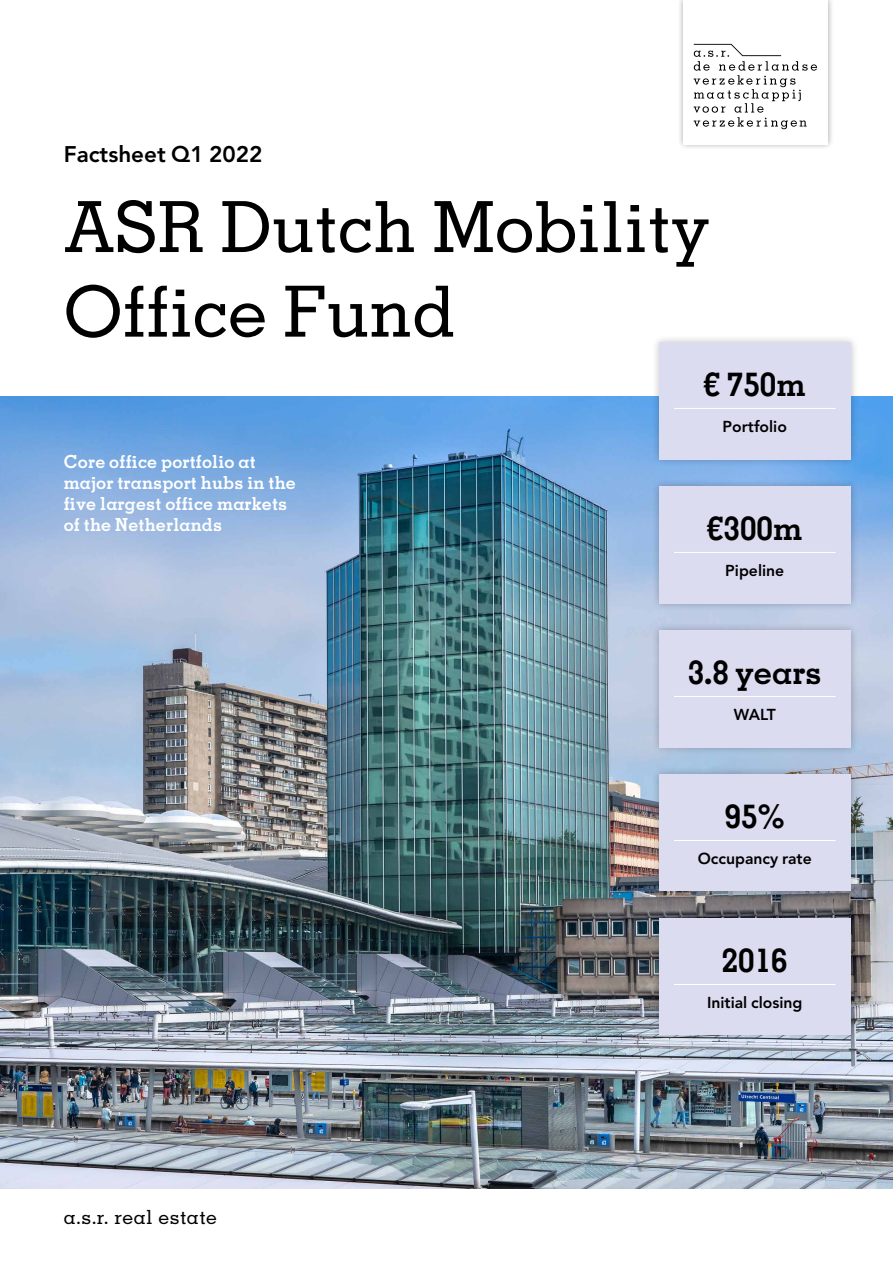
<style>
.page{position:relative;width:893px;height:1263px;background:#fff}
.page>*{position:absolute;margin:0;border:0;box-sizing:border-box;transform-origin:0 0}
.t1{font:500 70.5px/84.6px "Memphis LT Std";color:#000}
.t2{font:700 33px "Memphis LT Std";color:#000}
.t3{font:800 22.5px "Avenir LT Std";color:#000}
.t4{font:500 19.5px "Memphis LT Std";letter-spacing:.025em;color:#000}
.t5{font:700 18px/21px "Memphis LT Std";letter-spacing:.01em;color:#fff}
.t6{font:800 15.75px "Avenir LT Std";color:#000}
</style>
<div class="page">
<img style="left:0;top:396px;width:893px;height:792px">
<div style="left:677px;top:0;width:157px;height:151px;background:#000;opacity:.2"></div>
<div style="left:683px;top:0;width:144px;height:144px;background:#fff"></div>
<svg style="left:694px;top:44px;width:123px;height:85px"></svg>
<div style="left:651px;top:334px;width:208px;height:133px;background:#000;opacity:.25"></div>
<div style="left:659px;top:342px;width:191px;height:117px;background:#dbdcf0"></div>
<hr style="left:674px;top:408px;width:162px;height:1px;background:#fff">
<div style="left:651px;top:478px;width:208px;height:134px;background:#000;opacity:.25"></div>
<div style="left:659px;top:486px;width:191px;height:117px;background:#dbdcf0"></div>
<hr style="left:674px;top:552px;width:162px;height:1px;background:#fff">
<div style="left:651px;top:622px;width:208px;height:133px;background:#000;opacity:.25"></div>
<div style="left:659px;top:630px;width:191px;height:117px;background:#dbdcf0"></div>
<hr style="left:674px;top:696px;width:162px;height:1px;background:#fff">
<div style="left:651px;top:766px;width:208px;height:133px;background:#000;opacity:.25"></div>
<div style="left:659px;top:774px;width:191px;height:116px;background:#dbdcf0"></div>
<hr style="left:674px;top:840px;width:162px;height:1px;background:#fff">
<div style="left:651px;top:910px;width:208px;height:133px;background:#000;opacity:.25"></div>
<div style="left:659px;top:918px;width:191px;height:116px;background:#dbdcf0"></div>
<hr style="left:674px;top:984px;width:162px;height:1px;background:#fff">
<p class="t3" style="left:64px;top:141px;width:200px">Factsheet Q1 2022</p>
<h1 class="t1" style="left:64px;top:184px;width:648px">ASR Dutch Mobility<br>Office Fund</h1>
<p class="t5" style="left:64px;top:451px;width:234px">Core office portfolio at major transport hubs in the five largest office markets of the Netherlands</p>
<p class="t4" style="left:64px;top:1205px;width:155px">a.s.r. real estate</p>
<h2 class="t2" style="left:704px;top:364px;width:103px">€ 750m</h2>
<p class="t6" style="left:723px;top:417px;width:66px">Portfolio</p>
<h2 class="t2" style="left:707px;top:508px;width:97px">€300m</h2>
<p class="t6" style="left:725px;top:561px;width:60px">Pipeline</p>
<h2 class="t2" style="left:688px;top:652px;width:136px">3.8 years</h2>
<p class="t6" style="left:734px;top:705px;width:44px">WALT</p>
<h2 class="t2" style="left:724px;top:796px;width:62px">95%</h2>
<p class="t6" style="left:698px;top:849px;width:116px">Occupancy rate</p>
<h2 class="t2" style="left:722px;top:940px;width:67px">2016</h2>
<p class="t6" style="left:707px;top:993px;width:97px">Initial closing</p>
</div>
